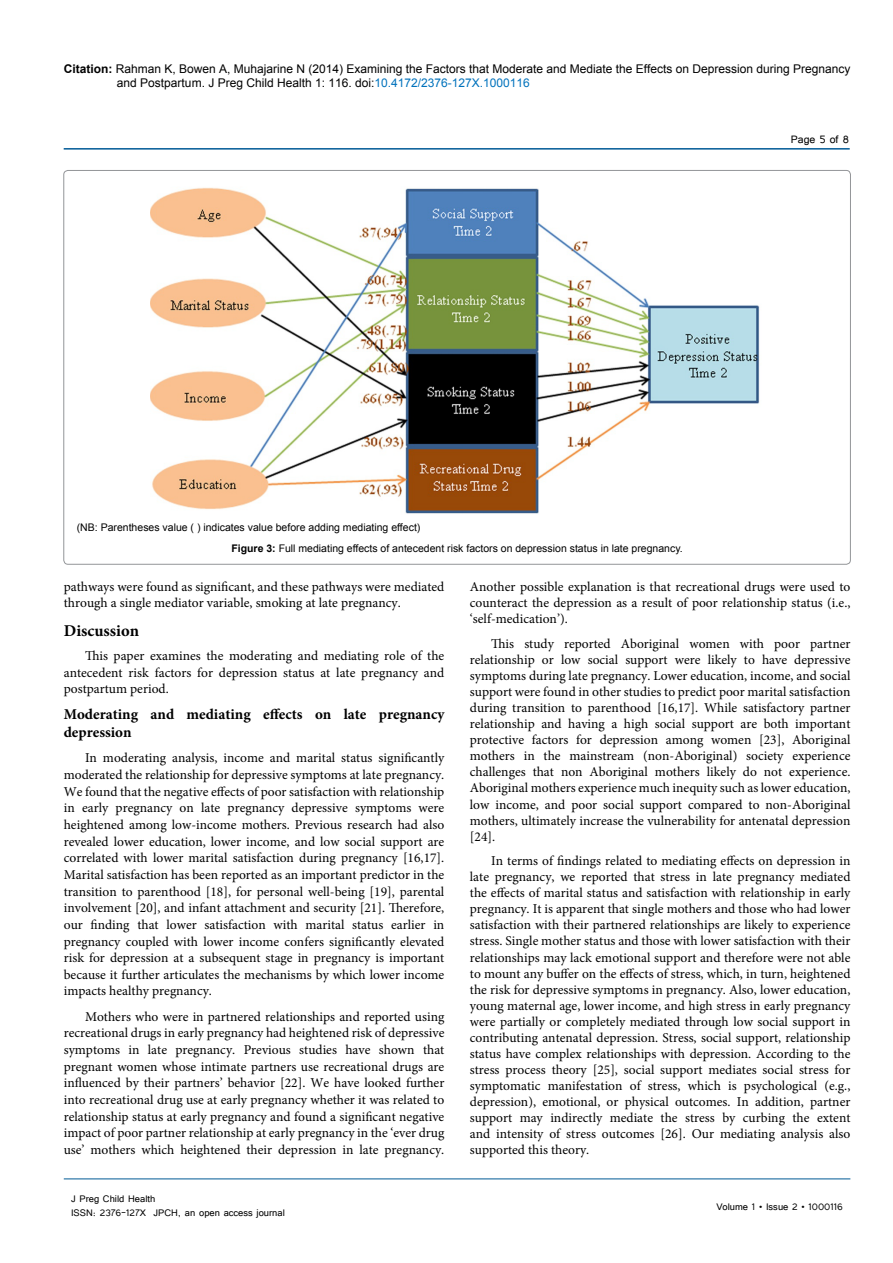
<style>
.page{position:relative;width:893px;height:1263px;background:#fff}
.page>*{position:absolute;margin:0;border:0;box-sizing:border-box;transform-origin:0 0}
.List_Paragraph{font:700 16.5px "Minion Pro";color:#000}
.List_Paragraph-2{font:700 15px/18px "Minion Pro";color:#000}
.t1{font:13.5px/16px "Minion Pro";color:#000;text-align:justify}
.t2{font:13.5px "Tunga";color:#000}
.t3{font:12px/14.4px "Arial";color:#000}
.t4{font:12px/14.4px "Tunga";color:#000}
.t5{font:10.5px "Arial";color:#000}
.s1{font-weight:700}
.s2{color:#0072bc}
</style>
<div class="page">
<hr style="left:64px;top:148px;width:786px;height:2px;background:#005a96">
<hr style="left:64px;top:1179px;width:786px;height:1px;background:#005a96">
<img style="left:151px;top:187px;width:609px;height:327px">
<p class="t3" style="left:117px;top:61px;width:735px;text-indent:-53px"><span class="s1">Citation:</span> Rahman K, Bowen A, Muhajarine N (2014) Examining the Factors that Moderate and Mediate the Effects on Depression during Pregnancy and Postpartum. J Preg Child Health 1: 116. doi:<span class="s2">10.4172/2376-127X.1000116</span></p>
<p class="t2" style="left:791px;top:131px;width:60px">Page 5 of 8</p>
<p class="t5" style="left:77px;top:520px;width:345px">(NB: Parentheses value ( ) indicates value before adding mediating effect)</p>
<p class="t5" style="left:231px;top:542px;width:453px"><span class="s1">Figure 3:</span> Full mediating effects of antecedent risk factors on depression status in late pregnancy.</p>
<p class="t1" style="left:64px;top:579px;width:382px">pathways were found as significant, and these pathways were mediated through a single mediator variable, smoking at late pregnancy.</p>
<p class="List_Paragraph" style="left:64px;top:619px;width:77px">Discussion</p>
<p class="t1" style="left:64px;top:648px;width:382px;text-indent:21px">This paper examines the moderating and mediating role of the antecedent risk factors for depression status at late pregnancy and postpartum period.</p>
<p class="List_Paragraph-2" style="left:64px;top:705px;width:382px">Moderating and mediating effects on late pregnancy depression</p>
<p class="t1" style="left:64px;top:750px;width:382px;line-height:16.6px;text-indent:21px">In moderating analysis, income and marital status significantly moderated the relationship for depressive symptoms at late pregnancy.<br>We found that the negative effects of poor satisfaction with relationship in early pregnancy on late pregnancy depressive symptoms were heightened among low-income mothers. Previous research had also revealed lower education, lower income, and low social support are correlated with lower marital satisfaction during pregnancy [16,17].<br>Marital satisfaction has been reported as an important predictor in the transition to parenthood [18], for personal well-being [19], parental involvement [20], and infant attachment and security [21]. Therefore, our finding that lower satisfaction with marital status earlier in pregnancy coupled with lower income confers significantly elevated risk for depression at a subsequent stage in pregnancy is important because it further articulates the mechanisms by which lower income impacts healthy pregnancy.</p>
<p class="t1" style="left:64px;top:1008px;width:382px;line-height:16.6px;text-indent:21px">Mothers who were in partnered relationships and reported using recreational drugs in early pregnancy had heightened risk of depressive symptoms in late pregnancy. Previous studies have shown that pregnant women whose intimate partners use recreational drugs are influenced by their partners’ behavior [22]. We have looked further into recreational drug use at early pregnancy whether it was related to relationship status at early pregnancy and found a significant negative impact of poor partner relationship at early pregnancy in the ‘ever drug use’ mothers which heightened their depression in late pregnancy.</p>
<p class="t4" style="left:71px;top:1190px;width:215px">J Preg Child Health<br>ISSN: 2376-127X JPCH, an open access journal</p>
<p class="t1" style="left:470px;top:579px;width:382px">Another possible explanation is that recreational drugs were used to counteract the depression as a result of poor relationship status (i.e., ‘self-medication’).</p>
<p class="t1" style="left:470px;top:636px;width:382px;text-indent:21px">This study reported Aboriginal women with poor partner relationship or low social support were likely to have depressive symptoms during late pregnancy. Lower education, income, and social support were found in other studies to predict poor marital satisfaction during transition to parenthood [16,17]. While satisfactory partner relationship and having a high social support are both important protective factors for depression among women [23], Aboriginal mothers in the mainstream (non-Aboriginal) society experience challenges that non Aboriginal mothers likely do not experience.<br>Aboriginal mothers experience much inequity such as lower education, low income, and poor social support compared to non-Aboriginal mothers, ultimately increase the vulnerability for antenatal depression [24].</p>
<p class="t1" style="left:470px;top:853px;width:382px;text-indent:21px">In terms of findings related to mediating effects on depression in late pregnancy, we reported that stress in late pregnancy mediated the effects of marital status and satisfaction with relationship in early pregnancy. It is apparent that single mothers and those who had lower satisfaction with their partnered relationships are likely to experience stress. Single mother status and those with lower satisfaction with their relationships may lack emotional support and therefore were not able to mount any buffer on the effects of stress, which, in turn, heightened the risk for depressive symptoms in pregnancy. Also, lower education, young maternal age, lower income, and high stress in early pregnancy were partially or completely mediated through low social support in contributing antenatal depression. Stress, social support, relationship status have complex relationships with depression. According to the stress process theory [25], social support mediates social stress for symptomatic manifestation of stress, which is psychological (e.g., depression), emotional, or physical outcomes. In addition, partner support may indirectly mediate the stress by curbing the extent and intensity of stress outcomes [26]. Our mediating analysis also supported this theory.</p>
<p class="t4" style="left:716px;top:1199px;width:128px">Volume 1 • Issue 2 • 1000116</p>
</div>
